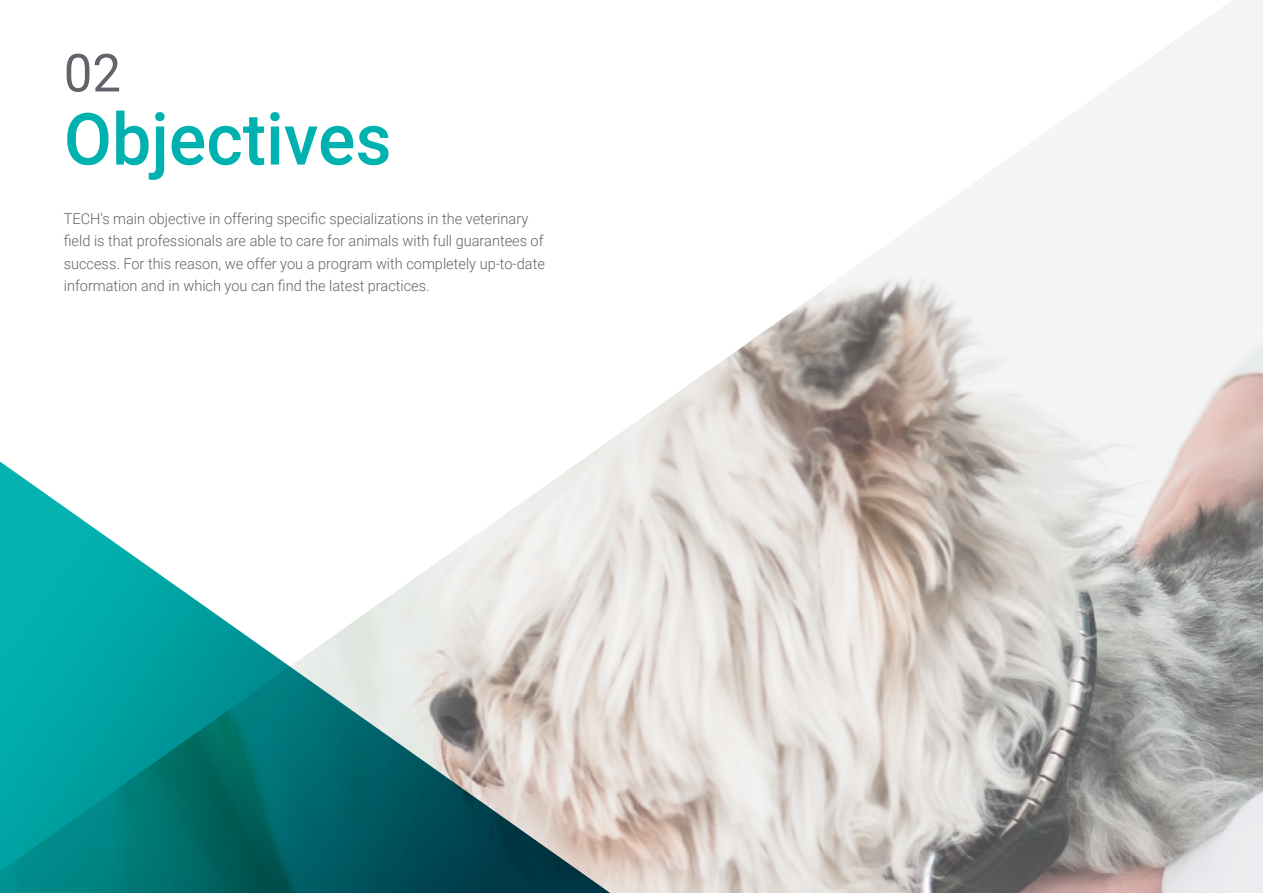
<style>
.page{position:relative;width:1263px;height:893px;background:#fff}
.page>*{position:absolute;margin:0;border:0;box-sizing:border-box;transform-origin:0 0}
.t1{font:500 72px "Roboto";color:#00b2af}
.t2{font:52.5px "Roboto";color:#61646a}
.t3{font:300 15px/22.5px "Roboto";color:#61646a}
</style>
<div class="page">
<img style="left:602px;top:0;width:661px;height:893px">
<svg style="left:0;top:446px;width:640px;height:447px"></svg>
<h2 class="t2" style="left:64px;top:36px;width:59px">02</h2>
<h1 class="t1" style="left:64px;top:89px;width:329px">Objectives</h1>
<p class="t3" style="left:64px;top:207px;width:483px">TECH's main objective in offering specific specializations in the veterinary field is that professionals are able to care for animals with full guarantees of success. For this reason, we offer you a program with completely up-to-date information and in which you can find the latest practices.</p>
</div>
